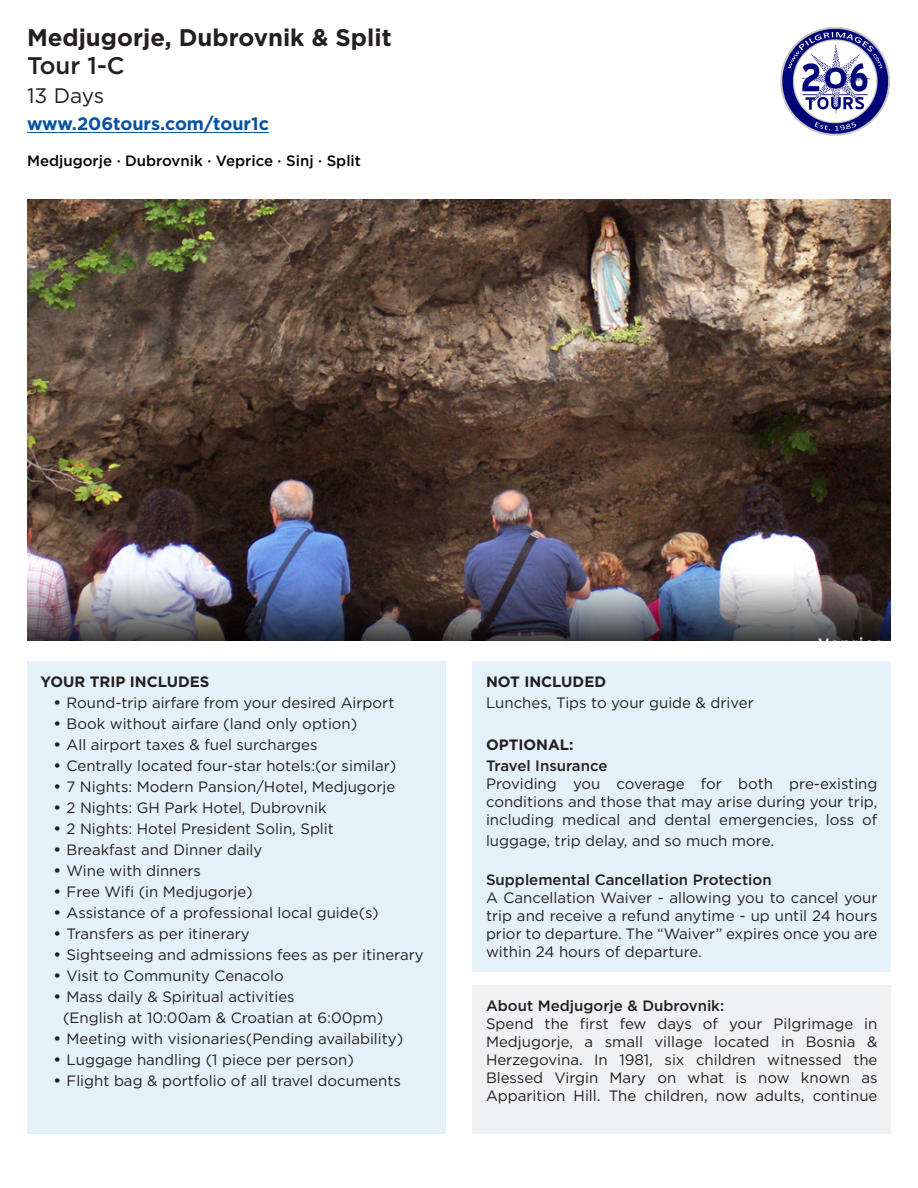
<style>
.page{position:relative;width:918px;height:1188px;background:#fff}
.page>*{position:absolute;margin:0;border:0;box-sizing:border-box;transform-origin:0 0}
.t1{font:700 24px "Gotham";color:#231f20}
.t2{font:500 24px "Gotham";color:#231f20}
.t3{font:21px "Gotham";letter-spacing:-.01em;color:#231f20}
.t4{font:700 18px "Gotham";color:#0551a4}
.t5{font:15px/18px "Gotham";color:#231f20;text-align:justify}
.t6{font:500 15px "Gotham";color:#231f20}
.t7{font:500 15px "Gotham";color:#040503}
.t8{font:700 15px "Gotham";color:#231f20}
.s1{font-family:"Century Gothic"}
</style>
<div class="page">
<div style="left:472px;top:662px;width:419px;height:310px;background:#e5f1f9"></div>
<div style="left:472px;top:986px;width:419px;height:148px;background:#f0f1f2"></div>
<div style="left:27px;top:662px;width:419px;height:472px;background:#e5f1f9"></div>
<img style="left:27px;top:200px;width:864px;height:440px">
<hr style="left:27px;top:132px;width:242px;height:1px;background:#0551a4">
<img style="left:780px;top:27px;width:110px;height:109px">
<p class="t1" style="left:27px;top:22px;width:366px">Medjugorje, Dubrovnik &amp; Split</p>
<p class="t2" style="left:27px;top:50px;width:99px">Tour 1-C</p>
<p class="t3" style="left:27px;top:82px;width:79px">13 Days</p>
<p class="t4" style="left:27px;top:112px;width:244px">www.206tours.com/tour1c</p>
<p class="t7" style="left:27px;top:151px;width:336px">Medjugorje · Dubrovnik · Veprice · Sinj · Split</p>
<p class="t8" style="left:40px;top:672px;width:171px">YOUR TRIP INCLUDES</p>
<p class="t5" style="left:53px;top:693px;width:343px"><span class="s1">•</span> Round-trip airfare from your desired Airport</p>
<p class="t5" style="left:53px;top:714px;width:306px"><span class="s1">•</span> Book without airfare (land only option)</p>
<p class="t5" style="left:53px;top:735px;width:266px"><span class="s1">•</span> All airport taxes &amp; fuel surcharges</p>
<p class="t5" style="left:53px;top:756px;width:345px"><span class="s1">•</span> Centrally located four-star hotels:(or similar)</p>
<p class="t5" style="left:53px;top:777px;width:344px"><span class="s1">•</span> 7 Nights: Modern Pansion/Hotel, Medjugorje</p>
<p class="t5" style="left:53px;top:798px;width:275px"><span class="s1">•</span> 2 Nights: GH Park Hotel, Dubrovnik</p>
<p class="t5" style="left:53px;top:819px;width:282px"><span class="s1">•</span> 2 Nights: Hotel President Solin, Split</p>
<p class="t5" style="left:53px;top:840px;width:211px"><span class="s1">•</span> Breakfast and Dinner daily</p>
<p class="t5" style="left:53px;top:861px;width:149px"><span class="s1">•</span> Wine with dinners</p>
<p class="t5" style="left:53px;top:882px;width:201px"><span class="s1">•</span> Free Wifi (in Medjugorje)</p>
<p class="t5" style="left:53px;top:903px;width:327px"><span class="s1">•</span> Assistance of a professional local guide(s)</p>
<p class="t5" style="left:53px;top:924px;width:198px"><span class="s1">•</span> Transfers as per itinerary</p>
<p class="t5" style="left:53px;top:945px;width:372px"><span class="s1">•</span> Sightseeing and admissions fees as per itinerary</p>
<p class="t5" style="left:53px;top:966px;width:232px"><span class="s1">•</span> Visit to Community Cenacolo</p>
<p class="t5" style="left:53px;top:987px;width:243px"><span class="s1">•</span> Mass daily &amp; Spiritual activities</p>
<p class="t5" style="left:63px;top:1008px;width:322px">(English at 10:00am &amp; Croatian at 6:00pm)</p>
<p class="t5" style="left:53px;top:1029px;width:352px"><span class="s1">•</span> Meeting with visionaries(Pending availability)</p>
<p class="t5" style="left:53px;top:1050px;width:302px"><span class="s1">•</span> Luggage handling (1 piece per person)</p>
<p class="t5" style="left:53px;top:1071px;width:349px"><span class="s1">•</span> Flight bag &amp; portfolio of all travel documents</p>
<p class="t8" style="left:486px;top:672px;width:122px">NOT INCLUDED</p>
<p class="t5" style="left:486px;top:693px;width:269px">Lunches, Tips to your guide &amp; driver</p>
<p class="t8" style="left:486px;top:735px;width:89px">OPTIONAL:</p>
<p class="t6" style="left:486px;top:756px;width:123px">Travel Insurance</p>
<p class="t5" style="left:486px;top:774px;width:393px">Providing you coverage for both pre-existing conditions and those that may arise during your trip, including medical and dental emergencies, loss of</p>
<p class="t5" style="left:486px;top:831px;width:290px">luggage, trip delay, and so much more.</p>
<p class="t6" style="left:486px;top:870px;width:287px">Supplemental Cancellation Protection</p>
<p class="t5" style="left:486px;top:888px;width:393px">A Cancellation Waiver - allowing you to cancel your trip and receive a refund anytime - up until 24 hours prior to departure. The “Waiver” expires once you are within 24 hours of departure.</p>
<p class="t6" style="left:486px;top:996px;width:240px">About Medjugorje &amp; Dubrovnik:</p>
<p class="t5" style="left:486px;top:1014px;width:393px">Spend the first few days of your Pilgrimage in Medjugorje, a small village located in Bosnia &amp; Herzegovina. In 1981, six children witnessed the Blessed Virgin Mary on what is now known as Apparition Hill. The children, now adults, continue</p>
</div>
